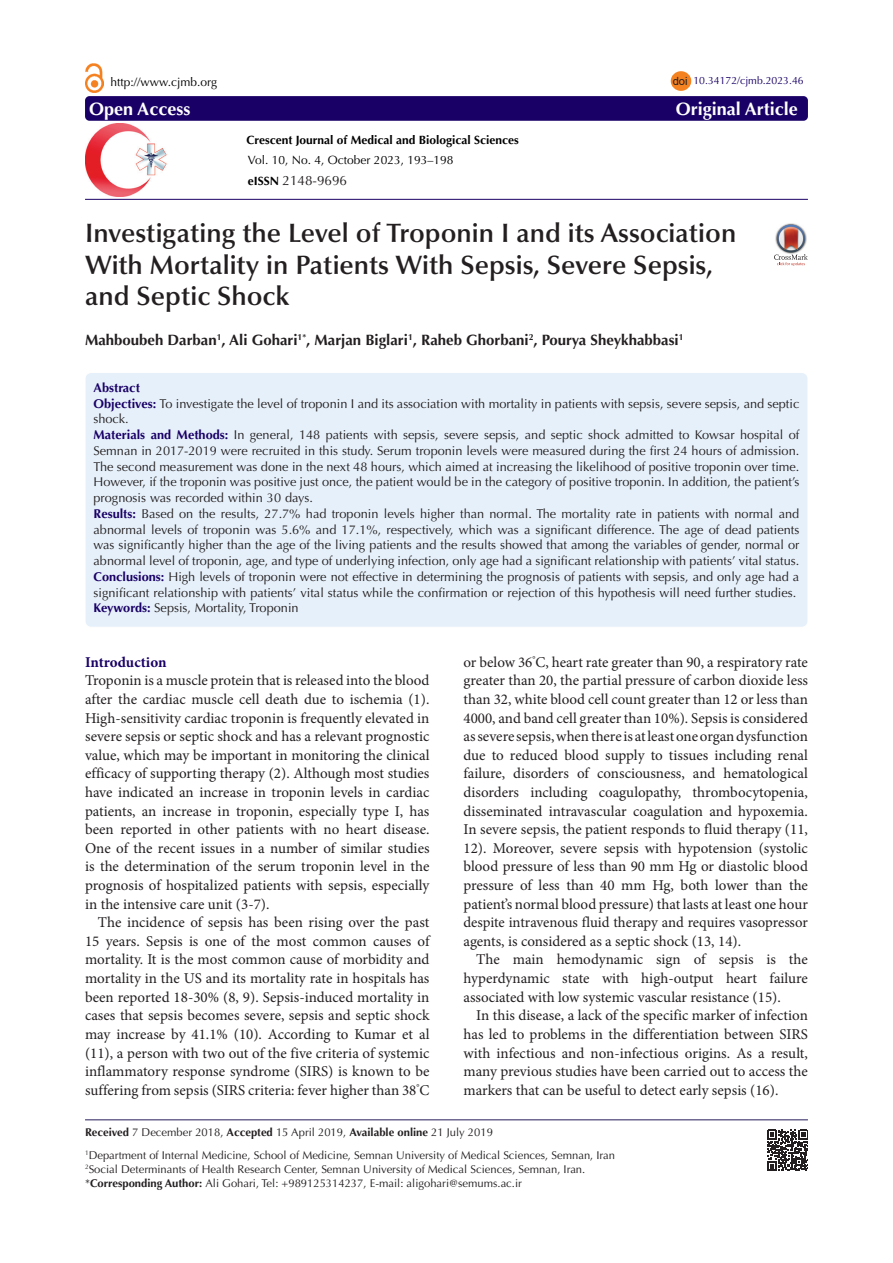
<style>
.page{position:relative;width:893px;height:1263px;background:#fff}
.page>*{position:absolute;margin:0;border:0;box-sizing:border-box;transform-origin:0 0}
.Pa3{font:600 26.7px/31.5px "Optima LT Std";color:#231f20}
.t1{font:700 18px "Optima LT Std";color:#fff}
.t2{font:15px/18.6px "Minion Pro";color:#231f20;text-align:justify}
.t3{font:700 15px "Optima LT Std";color:#231f20}
.t4{font:700 15px "Minion Pro";letter-spacing:-.005em;color:#190066}
.t5{font:13.5px "Optima LT Std";color:#231f20}
.t6{font:12.75px/15.8px "Optima LT Std";color:#231f20}
.t7{font:700 12.75px "Optima LT Std";color:#190066}
.t8{font:12px "Optima LT Std";color:#000}
.t9{font:700 12px "Optima LT Std";color:#000}
.t10{font:11.25px "Optima LT Std";color:#231f20}
.t11{font:11.25px "Arial";color:#231f20}
.t12{font:10.5px "Optima LT Std";color:#190066}
.s1{font-weight:700;font-size:12px;color:#000}
.s2{font-weight:700;color:#190066}
.s3{font-weight:700}
</style>
<div class="page">
<div style="left:85px;top:372px;width:723px;height:255px;background:#e6f0fa;border-radius:6px"></div>
<div style="left:85px;top:372px;width:723px;height:255px;border:1px solid #fff;border-radius:6px"></div>
<div style="left:85px;top:96px;width:723px;height:25px;background:#190066;border-radius:4px"></div>
<hr style="left:85px;top:199px;width:723px;height:1px;background:#190066">
<hr style="left:85px;top:1119px;width:723px;height:1px;background:#261d5c">
<img style="left:85px;top:63px;width:19px;height:30px">
<img style="left:85px;top:124px;width:82px;height:72px">
<svg style="left:767px;top:1130px;width:41px;height:41px"></svg>
<div style="left:671px;top:71px;width:20px;height:20px;background:#f58220;border-radius:50%"></div>
<svg style="left:774px;top:224px;width:34px;height:42px"></svg>
<p class="t8" style="left:111px;top:75px;width:108px">http://www.cjmb.org</p>
<p class="t11" style="left:673px;top:73px;width:17px">doi</p>
<p class="t12" style="left:693px;top:74px;width:112px">10.34172/cjmb.2023.46</p>
<p class="t1" style="left:89px;top:98px;width:103px">Open Access</p>
<p class="t1" style="left:676px;top:98px;width:124px">Original Article</p>
<p class="t9" style="left:247px;top:132px;width:274px">Crescent Journal of Medical and Biological Sciences</p>
<p class="t8" style="left:248px;top:153px;width:207px">Vol. 10, No. 4, October 2023, 193–198</p>
<p class="t5" style="left:248px;top:172px;width:101px"><span class="s1">eISSN</span> 2148-9696</p>
<p class="Pa3" style="left:85px;top:218px;width:653px">Investigating the Level of Troponin I and its Association<br>With Mortality in Patients With Sepsis, Severe Sepsis, and Septic Shock</p>
<p class="t3" style="left:85px;top:331px;width:600px">Mahboubeh Darban<sup>1</sup>, Ali Gohari<sup>1*</sup>, Marjan Biglari<sup>1</sup>, Raheb Ghorbani<sup>2</sup>, Pourya Sheykhabbasi<sup>1</sup></p>
<p class="t7" style="left:94px;top:380px;width:48px">Abstract</p>
<p class="t6" style="left:94px;top:396px;width:707px"><span class="s2">Objectives:</span> To investigate the level of troponin I and its association with mortality in patients with sepsis, severe sepsis, and septic shock.</p>
<p class="t6" style="left:94px;top:427px;width:707px;text-align:justify"><span class="s2">Materials and Methods:</span> In general, 148 patients with sepsis, severe sepsis, and septic shock admitted to Kowsar hospital of Semnan in 2017-2019 were recruited in this study. Serum troponin levels were measured during the first 24 hours of admission.<br>The second measurement was done in the next 48 hours, which aimed at increasing the likelihood of positive troponin over time.<br>However, if the troponin was positive just once, the patient would be in the category of positive troponin. In addition, the patient’s prognosis was recorded within 30 days.</p>
<p class="t6" style="left:94px;top:506px;width:707px;text-align:justify"><span class="s2">Results:</span> Based on the results, 27.7% had troponin levels higher than normal. The mortality rate in patients with normal and abnormal levels of troponin was 5.6% and 17.1%, respectively, which was a significant difference. The age of dead patients was significantly higher than the age of the living patients and the results showed that among the variables of gender, normal or abnormal level of troponin, age, and type of underlying infection, only age had a significant relationship with patients’ vital status.</p>
<p class="t6" style="left:94px;top:569px;width:707px"><span class="s2">Conclusions:</span> High levels of troponin were not effective in determining the prognosis of patients with sepsis, and only age had a significant relationship with patients’ vital status while the confirmation or rejection of this hypothesis will need further studies.</p>
<p class="t6" style="left:94px;top:600px;width:207px"><span class="s2">Keywords:</span> Sepsis, Mortality, Troponin</p>
<p class="t4" style="left:85px;top:651px;width:83px">Introduction</p>
<p class="t2" style="left:85px;top:671px;width:346px">Troponin is a muscle protein that is released into the blood after the cardiac muscle cell death due to ischemia (1).<br>High-sensitivity cardiac troponin is frequently elevated in severe sepsis or septic shock and has a relevant prognostic value, which may be important in monitoring the clinical efficacy of supporting therapy (2). Although most studies have indicated an increase in troponin levels in cardiac patients, an increase in troponin, especially type I, has been reported in other patients with no heart disease.<br>One of the recent issues in a number of similar studies is the determination of the serum troponin level in the prognosis of hospitalized patients with sepsis, especially in the intensive care unit (3-7).</p>
<p class="t2" style="left:85px;top:913px;width:346px;text-indent:13px">The incidence of sepsis has been rising over the past 15 years. Sepsis is one of the most common causes of mortality. It is the most common cause of morbidity and mortality in the US and its mortality rate in hospitals has been reported 18-30% (8, 9). Sepsis-induced mortality in cases that sepsis becomes severe, sepsis and septic shock may increase by 41.1% (10). According to Kumar et al (11), a person with two out of the five criteria of systemic inflammatory response syndrome (SIRS) is known to be suffering from sepsis (SIRS criteria: fever higher than 38<sup>°</sup>C</p>
<p class="t2" style="left:463px;top:653px;width:346px">or below 36<sup>°</sup>C, heart rate greater than 90, a respiratory rate greater than 20, the partial pressure of carbon dioxide less than 32, white blood cell count greater than 12 or less than 4000, and band cell greater than 10%). Sepsis is considered as severe sepsis, when there is at least one organ dysfunction due to reduced blood supply to tissues including renal failure, disorders of consciousness, and hematological disorders including coagulopathy, thrombocytopenia, disseminated intravascular coagulation and hypoxemia.<br>In severe sepsis, the patient responds to fluid therapy (11, 12). Moreover, severe sepsis with hypotension (systolic blood pressure of less than 90 mm Hg or diastolic blood pressure of less than 40 mm Hg, both lower than the patient’s normal blood pressure) that lasts at least one hour despite intravenous fluid therapy and requires vasopressor agents, is considered as a septic shock (13, 14).</p>
<p class="t2" style="left:463px;top:950px;width:346px;text-indent:13px">The main hemodynamic sign of sepsis is the hyperdynamic state with high-output heart failure associated with low systemic vascular resistance (15).</p>
<p class="t2" style="left:463px;top:1006px;width:346px;text-indent:13px">In this disease, a lack of the specific marker of infection has led to problems in the differentiation between SIRS with infectious and non-infectious origins. As a result, many previous studies have been carried out to access the markers that can be useful to detect early sepsis (16).</p>
<p class="t10" style="left:85px;top:1125px;width:409px"><span class="s3">Received</span> 7 December 2018, <span class="s3">Accepted</span> 15 April 2019, <span class="s3">Available online</span> 21 July 2019</p>
<p class="t10" style="left:85px;top:1149px;width:532px"><sup>1</sup>Department of Internal Medicine, School of Medicine, Semnan University of Medical Sciences, Semnan, Iran</p>
<p class="t10" style="left:85px;top:1163px;width:502px"><sup>2</sup>Social Determinants of Health Research Center, Semnan University of Medical Sciences, Semnan, Iran.</p>
<p class="t10" style="left:85px;top:1177px;width:438px">*<span class="s3">Corresponding Author:</span> Ali Gohari, Tel: +989125314237, E-mail: aligohari@semums.ac.ir</p>
</div>
